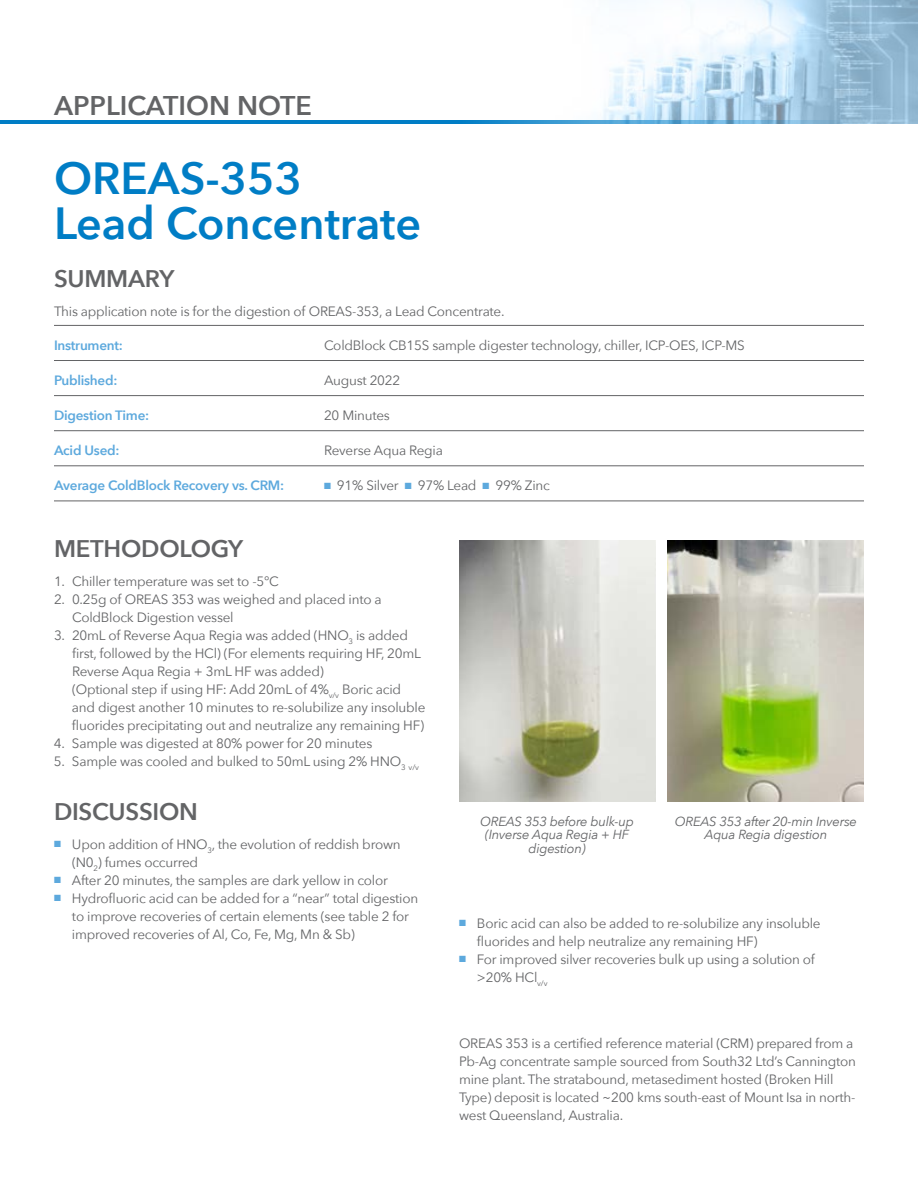
<style>
.page{position:relative;width:918px;height:1188px;background:#fff}
.page>*{position:absolute;margin:0;border:0;box-sizing:border-box;transform-origin:0 0}
.t1{font:600 45px/45px "Avenir Next";color:#007dc5}
.t2{font:600 27px "Avenir Next";color:#636466}
.t3{font:600 24px "Avenir Next";letter-spacing:-.01em;color:#636466}
.t4{font:13.5px/18px "Avenir Next";letter-spacing:-.015em;color:#636466}
.t5{font:600 13.5px "Avenir Next";letter-spacing:-.015em;color:#5da9dd}
.t6{font:italic 13.2px/13.5px "Avenir Next";letter-spacing:-.02em;color:#636466;text-align:center}
.s1{color:#5da9dd}
</style>
<div class="page">
<img style="left:602px;top:0;width:316px;height:120px">
<hr style="left:0;top:120px;width:918px;height:3px;background:#007dc5">
<hr style="left:54px;top:325px;width:270px;height:1px;background:#636466">
<hr style="left:324px;top:325px;width:540px;height:1px;background:#636466">
<hr style="left:54px;top:360px;width:270px;height:1px;background:#636466">
<hr style="left:324px;top:360px;width:540px;height:1px;background:#636466">
<hr style="left:54px;top:395px;width:270px;height:1px;background:#636466">
<hr style="left:324px;top:395px;width:540px;height:1px;background:#636466">
<hr style="left:54px;top:430px;width:270px;height:1px;background:#636466">
<hr style="left:324px;top:430px;width:540px;height:1px;background:#636466">
<hr style="left:54px;top:465px;width:270px;height:1px;background:#636466">
<hr style="left:324px;top:465px;width:540px;height:1px;background:#636466">
<hr style="left:54px;top:501px;width:270px;height:1px;background:#636466">
<hr style="left:324px;top:501px;width:540px;height:1px;background:#636466">
<img style="left:459px;top:540px;width:196px;height:262px">
<img style="left:668px;top:540px;width:196px;height:262px">
<h2 class="t2" style="left:54px;top:82px;width:259px">APPLICATION NOTE</h2>
<h1 class="t1" style="left:54px;top:155px;width:369px">OREAS-353<br>Lead Concentrate</h1>
<h3 class="t3" style="left:54px;top:258px;width:122px">SUMMARY</h3>
<p class="t4" style="left:54px;top:302px;width:452px">This application note is for the digestion of OREAS-353, a Lead Concentrate.</p>
<p class="t5" style="left:54px;top:333px;width:70px">Instrument:</p>
<p class="t4" style="left:324px;top:335px;width:422px">ColdBlock CB15S sample digester technology, chiller, ICP-OES, ICP-MS</p>
<p class="t5" style="left:54px;top:369px;width:65px">Published:</p>
<p class="t4" style="left:324px;top:371px;width:78px">August 2022</p>
<p class="t5" style="left:54px;top:404px;width:97px">Digestion Time:</p>
<p class="t4" style="left:324px;top:406px;width:67px">20 Minutes</p>
<p class="t5" style="left:54px;top:439px;width:67px">Acid Used:</p>
<p class="t4" style="left:324px;top:441px;width:120px">Reverse Aqua Regia</p>
<p class="t5" style="left:54px;top:474px;width:232px">Average ColdBlock Recovery vs. CRM:</p>
<p class="t4" style="left:324px;top:476px;width:227px"><span class="s1">■</span> 91% Silver <span class="s1">■</span> 97% Lead <span class="s1">■</span> 99% Zinc</p>
<h3 class="t3" style="left:54px;top:528px;width:191px">METHODOLOGY</h3>
<p class="t4" style="left:54px;top:572px;width:226px">1. Chiller temperature was set to -5°C</p>
<p class="t4" style="left:72px;top:590px;width:311px;text-indent:-18px">2. 0.25g of OREAS 353 was weighed and placed into a<br>ColdBlock Digestion vessel</p>
<p class="t4" style="left:72px;top:626px;width:355px;text-indent:-18px">3. 20mL of Reverse Aqua Regia was added (HNO<sub>3</sub> is added first, followed by the HCl) (For elements requiring HF, 20mL Reverse Aqua Regia + 3mL HF was added)<br>(Optional step if using HF: Add 20mL of 4%<sub>v/v</sub> Boric acid and digest another 10 minutes to re-solubilize any insoluble fluorides precipitating out and neutralize any remaining HF)</p>
<p class="t4" style="left:54px;top:734px;width:320px">4. Sample was digested at 80% power for 20 minutes</p>
<p class="t4" style="left:54px;top:752px;width:367px">5. Sample was cooled and bulked to 50mL using 2% HNO<sub>3</sub> <sub>v/v</sub></p>
<h3 class="t3" style="left:54px;top:791px;width:145px">DISCUSSION</h3>
<p class="t4" style="left:72px;top:834px;width:330px;text-indent:-18px"><span class="s1">■</span> Upon addition of HNO<sub>3</sub>, the evolution of reddish brown (N0<sub>2</sub>) fumes occurred</p>
<p class="t4" style="left:54px;top:870px;width:336px"><span class="s1">■</span> After 20 minutes, the samples are dark yellow in color</p>
<p class="t4" style="left:72px;top:888px;width:348px;text-indent:-18px"><span class="s1">■</span> Hydrofluoric acid can be added for a “near” total digestion to improve recoveries of certain elements (see table 2 for improved recoveries of Al, Co, Fe, Mg, Mn &amp; Sb)</p>
<p class="t6" style="left:480px;top:814px;width:156px">OREAS 353 before bulk-up (Inverse Aqua Regia + HF digestion)</p>
<p class="t6" style="left:675px;top:814px;width:184px">OREAS 353 after 20-min Inverse<br>Aqua Regia digestion</p>
<p class="t4" style="left:477px;top:913px;width:345px;text-indent:-18px"><span class="s1">■</span> Boric acid can also be added to re-solubilize any insoluble fluorides and help neutralize any remaining HF)</p>
<p class="t4" style="left:477px;top:949px;width:339px;text-indent:-18px"><span class="s1">■</span> For improved silver recoveries bulk up using a solution of &gt;20% HCl<sub>v/v</sub></p>
<p class="t4" style="left:459px;top:1033px;width:399px">OREAS 353 is a certified reference material (CRM) prepared from a Pb-Ag concentrate sample sourced from South32 Ltd’s Cannington mine plant. The stratabound, metasediment hosted (Broken Hill Type) deposit is located ~200 kms south-east of Mount Isa in north&shy;west Queensland, Australia.</p>
</div>
